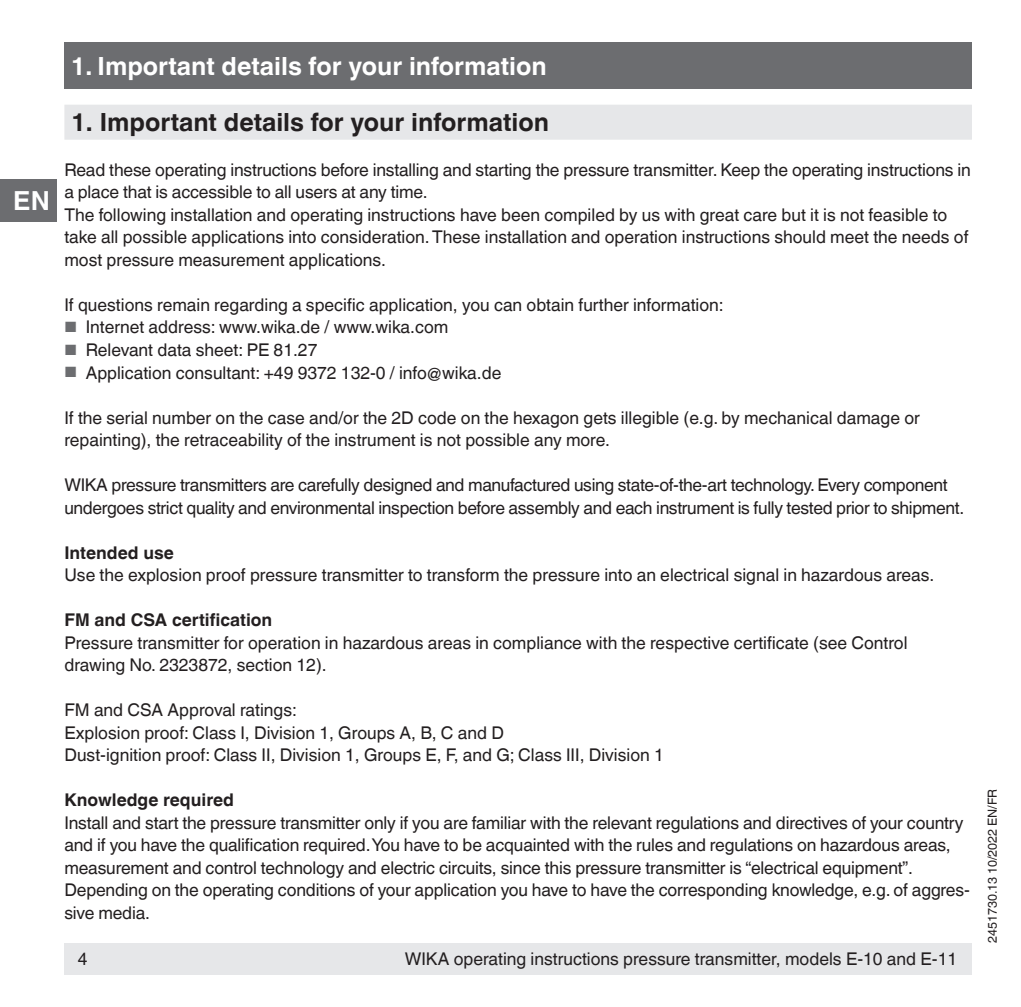
<style>
.page{position:relative;width:1021px;height:1007px;background:#fff}
.page>*{position:absolute;margin:0;border:0;box-sizing:border-box;transform-origin:0 0}
.t1{font:700 26.25px "Helvetica World";color:#fff}
.t2{font:700 25px "Helvetica World";color:#fff}
.t3{font:700 25px "Helvetica World";color:#231f20}
.t4{font:17.5px/22.5px "Helvetica World";color:#231f20}
.t5{font:17.5px/22.5px "Helvetica World";letter-spacing:-.02em;color:#231f20}
.t6{font:700 17.5px "Helvetica World";color:#231f20}
.t7{font:12.5px "Helvetica World";color:#231f20}
.s1{font-size:14.75px;color:#6c6d70}
</style>
<div class="page">
<div style="left:64px;top:943px;width:907px;height:31px;background:#e6e7e9"></div>
<div style="left:64px;top:43px;width:907px;height:46px;background:#6c6d70"></div>
<div style="left:0;top:179px;width:57px;height:43px;background:#6c6d70"></div>
<div style="left:64px;top:105px;width:907px;height:35px;background:#e6e7e9"></div>
<h1 class="t1" style="left:13px;top:186px;width:38px">EN</h1>
<h2 class="t2" style="left:71px;top:51px;width:477px">1. Important details for your information</h2>
<h2 class="t3" style="left:71px;top:107px;width:479px">1. Important details for your information</h2>
<p class="t4" style="left:64px;top:158px;width:908px">Read these operating instructions before installing and starting the pressure transmitter. Keep the operating instructions in a place that is accessible to all users at any time.<br>The following installation and operating instructions have been compiled by us with great care but it is not feasible to take all possible applications into consideration. These installation and operation instructions should meet the needs of most pressure measurement applications.</p>
<p class="t4" style="left:64px;top:293px;width:661px">If questions remain regarding a specific application, you can obtain further information:</p>
<p class="t4" style="left:64px;top:316px;width:385px"><span class="s1">■</span> Internet address: www.wika.de / www.wika.com</p>
<p class="t4" style="left:64px;top:338px;width:254px"><span class="s1">■</span> Relevant data sheet: PE 81.27</p>
<p class="t4" style="left:64px;top:361px;width:438px"><span class="s1">■</span> Application consultant: +49 9372 132-0 / info@wika.de</p>
<p class="t4" style="left:64px;top:406px;width:856px">If the serial number on the case and/or the 2D code on the hexagon gets illegible (e.g. by mechanical damage or repainting), the retraceability of the instrument is not possible any more.</p>
<p class="t5" style="left:64px;top:473px;width:901px">WIKA pressure transmitters are carefully designed and manufactured using state-of-the-art technology. Every component undergoes strict quality and environmental inspection before assembly and each instrument is fully tested prior to shipment.</p>
<p class="t6" style="left:64px;top:542px;width:111px">Intended use</p>
<p class="t4" style="left:64px;top:563px;width:871px">Use the explosion proof pressure transmitter to transform the pressure into an electrical signal in hazardous areas.</p>
<p class="t6" style="left:64px;top:609px;width:209px">FM and CSA certification</p>
<p class="t4" style="left:64px;top:631px;width:844px">Pressure transmitter for operation in hazardous areas in compliance with the respective certificate (see Control drawing No. 2323872, section 12).</p>
<p class="t4" style="left:64px;top:698px;width:601px">FM and CSA Approval ratings:<br>Explosion proof: Class I, Division 1, Groups A, B, C and D<br>Dust-ignition proof: Class II, Division 1, Groups E, F, and G; Class III, Division 1</p>
<p class="t6" style="left:64px;top:789px;width:171px">Knowledge required</p>
<p class="t4" style="left:64px;top:811px;width:907px">Install and start the pressure transmitter only if you are familiar with the relevant regulations and directives of your country and if you have the qualification required. You have to be acquainted with the rules and regulations on hazardous areas, measurement and control technology and electric circuits, since this pressure transmitter is “electrical equipment”.<br>Depending on the operating conditions of your application you have to have the corresponding knowledge, e.g. of aggres&shy;sive media.</p>
<p class="t4" style="left:78px;top:947px;width:11px">4</p>
<p class="t4" style="left:405px;top:947px;width:554px">WIKA operating instructions pressure transmitter, models E-10 and E-11</p>
<p class="t7" style="left:985px;top:943px;width:156px;rotate:-90deg">2451730.13 10/2022 EN/FR</p>
</div>
